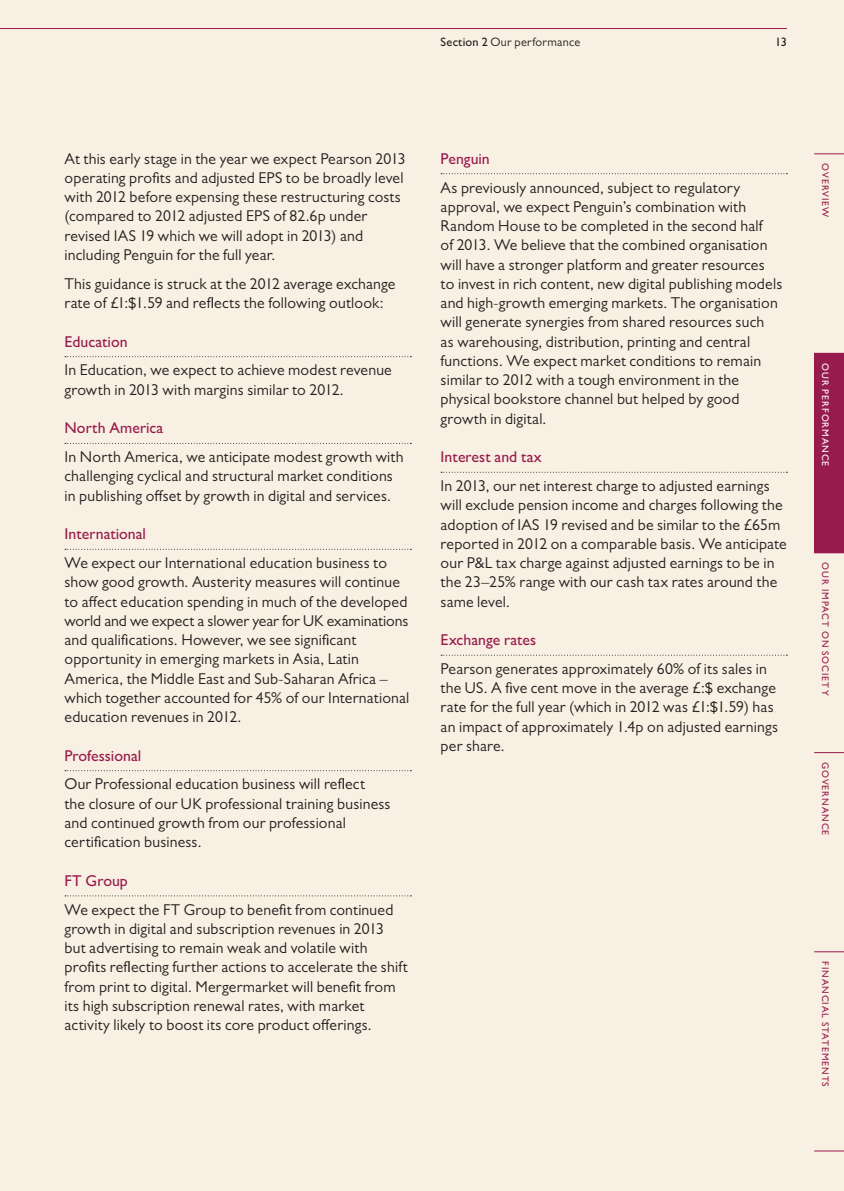
<style>
.page{position:relative;width:844px;height:1191px;background:#fff}
.page>*{position:absolute;margin:0;border:0;box-sizing:border-box;transform-origin:0 0}
.t1{font:15.75px/19.2px "Gill Sans MT Pro";letter-spacing:.01em;color:#231f20}
.t2{font:500 15.75px "Gill Sans MT Pro";color:#971b4d}
.t3{font:12.25px "Gill Sans MT Pro";letter-spacing:.025em;color:#231f20}
.t4{font:500 12.25px "Gill Sans MT Pro";color:#231f20}
.t5{font:500 9.62px "Gill Sans MT Pro";letter-spacing:.1em;color:#971b4d}
.t6{font:500 9.62px "Gill Sans MT Pro";letter-spacing:.1em;color:#fff}
.s1{font-weight:500}
</style>
<div class="page">
<div style="left:0;top:0;width:843px;height:1191px;background:#f8f0e2"></div>
<hr style="left:0;top:28px;width:786px;height:1px;background:#971b4d">
<svg style="left:814px;top:153px;width:29px;height:1px"></svg>
<div style="left:814px;top:353px;width:29px;height:200px;background:#971b4d"></div>
<svg style="left:814px;top:752px;width:29px;height:1px"></svg>
<svg style="left:814px;top:951px;width:29px;height:1px"></svg>
<svg style="left:814px;top:1150px;width:29px;height:1px"></svg>
<svg style="left:65px;top:356px;width:346px;height:1px"></svg>
<svg style="left:65px;top:443px;width:346px;height:1px"></svg>
<svg style="left:65px;top:549px;width:346px;height:1px"></svg>
<svg style="left:65px;top:770px;width:346px;height:1px"></svg>
<svg style="left:65px;top:895px;width:346px;height:1px"></svg>
<svg style="left:441px;top:173px;width:346px;height:1px"></svg>
<svg style="left:441px;top:472px;width:346px;height:1px"></svg>
<svg style="left:441px;top:655px;width:346px;height:1px"></svg>
<p class="t3" style="left:440px;top:37px;width:141px"><span class="s1">Section 2</span> Our performance</p>
<p class="t4" style="left:775px;top:37px;width:13px">13</p>
<p class="t1" style="left:64px;top:150px;width:342px">At this early stage in the year we expect Pearson 2013 operating profits and adjusted EPS to be broadly level with 2012 before expensing these restructuring costs (compared to 2012 adjusted EPS of 82.6p under revised IAS 19 which we will adopt in 2013) and including Penguin for the full year.</p>
<p class="t1" style="left:64px;top:275px;width:332px">This guidance is struck at the 2012 average exchange rate of £1:$1.59 and reflects the following outlook:</p>
<p class="t2" style="left:64px;top:335px;width:64px">Education</p>
<p class="t1" style="left:64px;top:362px;width:329px">In Education, we expect to achieve modest revenue growth in 2013 with margins similar to 2012.</p>
<p class="t2" style="left:64px;top:422px;width:100px">North America</p>
<p class="t1" style="left:64px;top:449px;width:340px">In North America, we anticipate modest growth with challenging cyclical and structural market conditions in publishing offset by growth in digital and services.</p>
<p class="t2" style="left:64px;top:528px;width:83px">International</p>
<p class="t1" style="left:64px;top:555px;width:346px">We expect our International education business to show good growth. Austerity measures will continue to affect education spending in much of the developed world and we expect a slower year for UK examinations and qualifications. However, we see significant opportunity in emerging markets in Asia, Latin America, the Middle East and Sub-Saharan Africa – which together accounted for 45% of our International education revenues in 2012.</p>
<p class="t2" style="left:64px;top:749px;width:78px">Professional</p>
<p class="t1" style="left:64px;top:776px;width:327px">Our Professional education business will reflect<br>the closure of our UK professional training business and continued growth from our professional certification business.</p>
<p class="t2" style="left:64px;top:874px;width:65px">FT Group</p>
<p class="t1" style="left:64px;top:901px;width:344px">We expect the FT Group to benefit from continued growth in digital and subscription revenues in 2013 but advertising to remain weak and volatile with profits reflecting further actions to accelerate the shift from print to digital. Mergermarket will benefit from its high subscription renewal rates, with market activity likely to boost its core product offerings.</p>
<p class="t2" style="left:440px;top:152px;width:51px">Penguin</p>
<p class="t1" style="left:440px;top:179px;width:343px">As previously announced, subject to regulatory approval, we expect Penguin’s combination with Random House to be completed in the second half<br>of 2013. We believe that the combined organisation will have a stronger platform and greater resources to invest in rich content, new digital publishing models and high-growth emerging markets. The organisation will generate synergies from shared resources such<br>as warehousing, distribution, printing and central functions. We expect market conditions to remain similar to 2012 with a tough environment in the physical bookstore channel but helped by good growth in digital.</p>
<p class="t2" style="left:440px;top:451px;width:103px">Interest and tax</p>
<p class="t1" style="left:440px;top:478px;width:348px">In 2013, our net interest charge to adjusted earnings will exclude pension income and charges following the adoption of IAS 19 revised and be similar to the £65m reported in 2012 on a comparable basis. We anticipate our P&amp;L tax charge against adjusted earnings to be in the 23–25% range with our cash tax rates around the same level.</p>
<p class="t2" style="left:440px;top:634px;width:97px">Exchange rates</p>
<p class="t1" style="left:440px;top:660px;width:339px">Pearson generates approximately 60% of its sales in the US. A five cent move in the average £:$ exchange rate for the full year (which in 2012 was £1:$1.59) has an impact of approximately 1.4p on adjusted earnings per share.</p>
<p class="t5" style="left:828px;top:163px;width:55px;rotate:90deg">OVERVIEW</p>
<p class="t6" style="left:828px;top:363px;width:105px;rotate:90deg">OUR PERFORMANCE</p>
<p class="t5" style="left:828px;top:562px;width:134px;rotate:90deg">OUR IMPACT ON SOCIETY</p>
<p class="t5" style="left:828px;top:762px;width:75px;rotate:90deg">GOVERNANCE</p>
<p class="t5" style="left:828px;top:961px;width:127px;rotate:90deg">FINANCIAL STATEMENTS</p>
</div>
